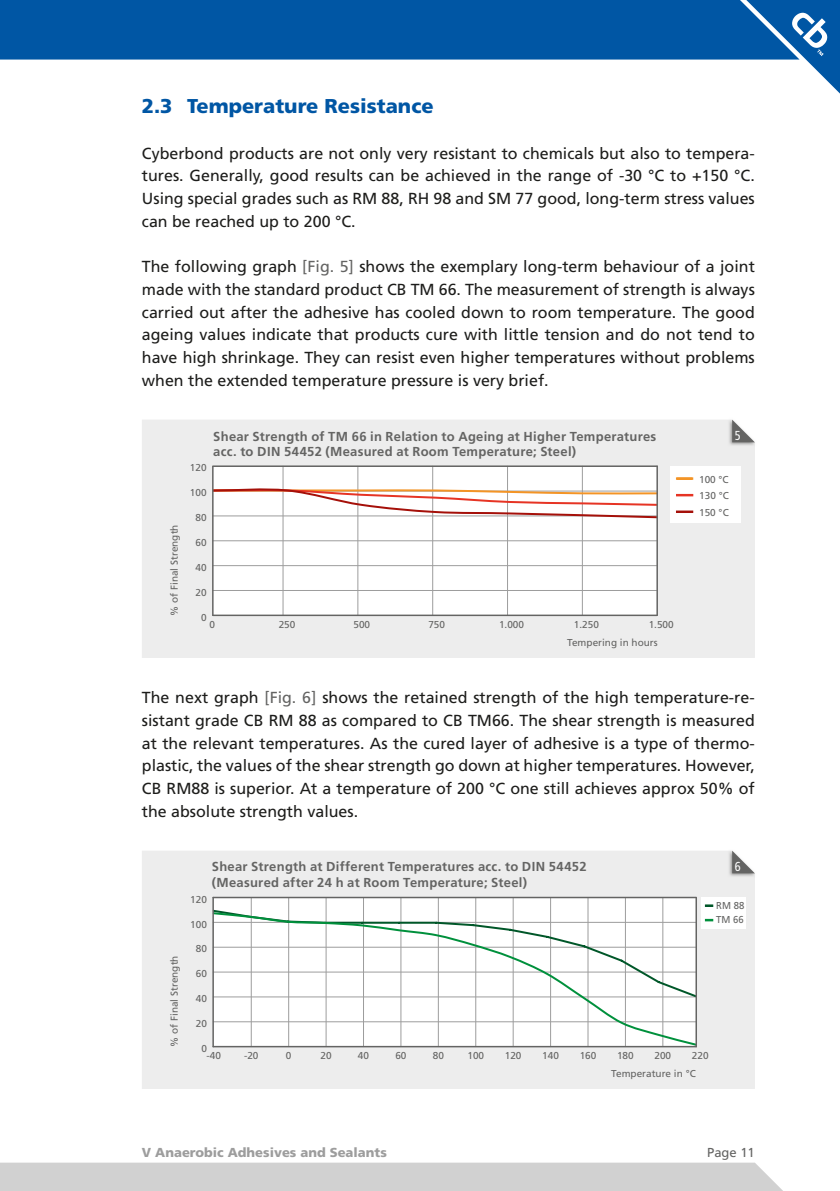
<style>
.page{position:relative;width:840px;height:1191px;background:#fff}
.page>*{position:absolute;margin:0;border:0;box-sizing:border-box;transform-origin:0 0}
.t1{font:900 20px "Frutiger LT Std";color:#0056a4}
.t2{font:16px/22.6px "Frutiger LT Std";color:#1d1d1b;text-align:justify}
.t3{font:700 13px/15.6px "Frutiger LT Std";letter-spacing:.02em;color:#646463}
.t4{font:900 13px "Frutiger LT Std";color:#9d9d9d}
.t5{font:13px "Frutiger LT Std";color:#646463}
.t6{font:condensed 13px "Frutiger LT Std";color:#fff;scale:.95 1}
.t7{font:10px "Frutiger LT Std";color:#646463}
.t8{font:10px "Frutiger LT Std";color:#646463;scale:.95 1}
.s1{color:#646463}
</style>
<div class="page">
<div style="left:0;top:0;width:746px;height:60px;background:#0056a4"></div>
<svg style="left:746px;top:0;width:93px;height:93px"></svg>
<div style="left:0;top:1162px;width:783px;height:29px;background:#d1d1d1"></div>
<div style="left:142px;top:420px;width:612px;height:238px;background:#ededed"></div>
<div style="left:213px;top:466px;width:443px;height:149px;background:#fff"></div>
<div style="left:669px;top:466px;width:71px;height:57px;background:#fff"></div>
<hr style="left:282px;top:466px;width:1px;height:149px;background:#9d9d9d">
<hr style="left:357px;top:466px;width:1px;height:149px;background:#9d9d9d">
<hr style="left:432px;top:466px;width:1px;height:149px;background:#9d9d9d">
<hr style="left:506px;top:466px;width:1px;height:149px;background:#9d9d9d">
<hr style="left:581px;top:466px;width:1px;height:149px;background:#9d9d9d">
<hr style="left:213px;top:590px;width:443px;height:1px;background:#9d9d9d">
<hr style="left:213px;top:565px;width:443px;height:1px;background:#9d9d9d">
<hr style="left:213px;top:540px;width:443px;height:1px;background:#9d9d9d">
<div style="left:675px;top:477px;width:17px;height:3px;border:2px solid #f39426"></div>
<svg style="left:676px;top:494px;width:17px;height:2px"></svg>
<div style="left:675px;top:510px;width:17px;height:3px;border:2px solid #a51009"></div>
<svg style="left:213px;top:488px;width:445px;height:31px"></svg>
<hr style="left:213px;top:614px;width:443px;height:2px;background:#646463">
<hr style="left:656px;top:466px;width:1px;height:149px;background:#646463">
<hr style="left:212px;top:466px;width:1px;height:149px;background:#646463">
<hr style="left:213px;top:465px;width:443px;height:2px;background:#646463">
<img style="left:727px;top:420px;width:27px;height:26px">
<svg style="left:731px;top:420px;width:23px;height:22px"></svg>
<div style="left:142px;top:851px;width:612px;height:238px;background:#ededed"></div>
<div style="left:213px;top:897px;width:483px;height:149px;background:#fff"></div>
<div style="left:701px;top:897px;width:44px;height:31px;background:#fff"></div>
<hr style="left:250px;top:897px;width:1px;height:149px;background:#9d9d9d">
<hr style="left:288px;top:897px;width:1px;height:149px;background:#9d9d9d">
<hr style="left:325px;top:897px;width:1px;height:149px;background:#9d9d9d">
<hr style="left:363px;top:897px;width:1px;height:149px;background:#9d9d9d">
<hr style="left:400px;top:897px;width:1px;height:149px;background:#9d9d9d">
<hr style="left:437px;top:897px;width:1px;height:149px;background:#9d9d9d">
<hr style="left:475px;top:897px;width:1px;height:149px;background:#9d9d9d">
<hr style="left:512px;top:897px;width:1px;height:149px;background:#9d9d9d">
<hr style="left:549px;top:897px;width:1px;height:149px;background:#9d9d9d">
<hr style="left:587px;top:897px;width:1px;height:149px;background:#9d9d9d">
<hr style="left:624px;top:897px;width:1px;height:149px;background:#9d9d9d">
<hr style="left:662px;top:897px;width:1px;height:149px;background:#9d9d9d">
<svg style="left:704px;top:904px;width:8px;height:3px"></svg>
<svg style="left:704px;top:919px;width:8px;height:2px"></svg>
<svg style="left:211px;top:911px;width:486px;height:136px"></svg>
<hr style="left:695px;top:897px;width:1px;height:149px;background:#646463">
<hr style="left:212px;top:897px;width:2px;height:149px;background:#646463">
<hr style="left:213px;top:1046px;width:482px;height:1px;background:#646463">
<hr style="left:213px;top:896px;width:482px;height:2px;background:#646463">
<img style="left:727px;top:850px;width:27px;height:27px">
<svg style="left:731px;top:850px;width:23px;height:23px"></svg>
<p class="t1" style="left:142px;top:94px;width:293px">2.3 Temperature Resistance</p>
<p class="t2" style="left:142px;top:142px;width:614px">Cyberbond products are not only very resistant to chemicals but also to tempera&shy;tures. Generally, good results can be achieved in the range of -30 °C to +150 °C.<br>Using special grades such as RM 88, RH 98 and SM 77 good, long-term stress values can be reached up to 200 °C.</p>
<p class="t2" style="left:142px;top:255px;width:614px">The following graph <span class="s1">[Fig. 5]</span> shows the exemplary long-term behaviour of a joint made with the standard product CB TM 66. The measurement of strength is always carried out after the adhesive has cooled down to room temperature. The good ageing values indicate that products cure with little tension and do not tend to have high shrinkage. They can resist even higher temperatures without problems when the extended temperature pressure is very brief.</p>
<p class="t3" style="left:213px;top:428px;width:444px">Shear Strength of TM 66 in Relation to Ageing at Higher Temperatures acc. to DIN 54452 (Measured at Room Temperature; Steel)</p>
<p class="t6" style="left:734px;top:428px;width:8px">5</p>
<p class="t7" style="left:168px;top:615px;width:93px;rotate:-90deg">% of Final Strength</p>
<p class="t7" style="left:190px;top:462px;width:18px">120</p>
<p class="t7" style="left:190px;top:487px;width:18px">100</p>
<p class="t7" style="left:195px;top:512px;width:13px">80</p>
<p class="t7" style="left:195px;top:536px;width:13px">60</p>
<p class="t7" style="left:195px;top:561px;width:13px">40</p>
<p class="t7" style="left:195px;top:586px;width:13px">20</p>
<p class="t7" style="left:201px;top:611px;width:7px">0</p>
<p class="t7" style="left:209px;top:619px;width:7px">0</p>
<p class="t7" style="left:278px;top:619px;width:18px">250</p>
<p class="t7" style="left:353px;top:619px;width:18px">500</p>
<p class="t7" style="left:428px;top:619px;width:18px">750</p>
<p class="t7" style="left:498px;top:619px;width:27px">1.000</p>
<p class="t7" style="left:573px;top:619px;width:27px">1.250</p>
<p class="t7" style="left:648px;top:619px;width:27px">1.500</p>
<p class="t7" style="left:567px;top:636px;width:92px">Tempering in hours</p>
<p class="t7" style="left:698px;top:473px;width:31px">100 °C</p>
<p class="t7" style="left:698px;top:489px;width:31px">130 °C</p>
<p class="t7" style="left:698px;top:506px;width:31px">150 °C</p>
<p class="t2" style="left:142px;top:686px;width:614px">The next graph <span class="s1">[Fig. 6]</span> shows the retained strength of the high temperature-re&shy;sistant grade CB RM 88 as compared to CB TM66. The shear strength is measured at the relevant temperatures. As the cured layer of adhesive is a type of thermo&shy;plastic, the values of the shear strength go down at higher temperatures. However, CB RM88 is superior. At a temperature of 200 °C one still achieves approx 50% of the absolute strength values.</p>
<p class="t3" style="left:212px;top:859px;width:376px">Shear Strength at Different Temperatures acc. to DIN 54452 (Measured after 24 h at Room Temperature; Steel)</p>
<p class="t6" style="left:734px;top:858px;width:8px">6</p>
<p class="t7" style="left:168px;top:1046px;width:93px;rotate:-90deg">% of Final Strength</p>
<p class="t7" style="left:190px;top:893px;width:18px">120</p>
<p class="t7" style="left:190px;top:918px;width:18px">100</p>
<p class="t7" style="left:196px;top:943px;width:13px">80</p>
<p class="t7" style="left:196px;top:968px;width:13px">60</p>
<p class="t7" style="left:196px;top:992px;width:13px">40</p>
<p class="t7" style="left:196px;top:1017px;width:13px">20</p>
<p class="t7" style="left:201px;top:1042px;width:7px">0</p>
<p class="t7" style="left:206px;top:1050px;width:16px">-40</p>
<p class="t7" style="left:244px;top:1050px;width:16px">-20</p>
<p class="t7" style="left:286px;top:1050px;width:7px">0</p>
<p class="t7" style="left:320px;top:1050px;width:13px">20</p>
<p class="t7" style="left:358px;top:1050px;width:13px">40</p>
<p class="t7" style="left:395px;top:1050px;width:13px">60</p>
<p class="t7" style="left:432px;top:1050px;width:13px">80</p>
<p class="t7" style="left:467px;top:1050px;width:18px">100</p>
<p class="t7" style="left:504px;top:1050px;width:18px">120</p>
<p class="t7" style="left:542px;top:1050px;width:18px">140</p>
<p class="t7" style="left:579px;top:1050px;width:18px">160</p>
<p class="t7" style="left:616px;top:1050px;width:18px">180</p>
<p class="t7" style="left:654px;top:1050px;width:18px">200</p>
<p class="t7" style="left:691px;top:1050px;width:18px">220</p>
<p class="t7" style="left:611px;top:1067px;width:86px">Temperature in °C</p>
<p class="t8" style="left:716px;top:899px;width:31px">RM 88</p>
<p class="t8" style="left:716px;top:914px;width:30px">TM 66</p>
<p class="t4" style="left:142px;top:1144px;width:246px">V Anaerobic Adhesives and Sealants</p>
<p class="t5" style="left:706px;top:1144px;width:49px">Page 11</p>
</div>
